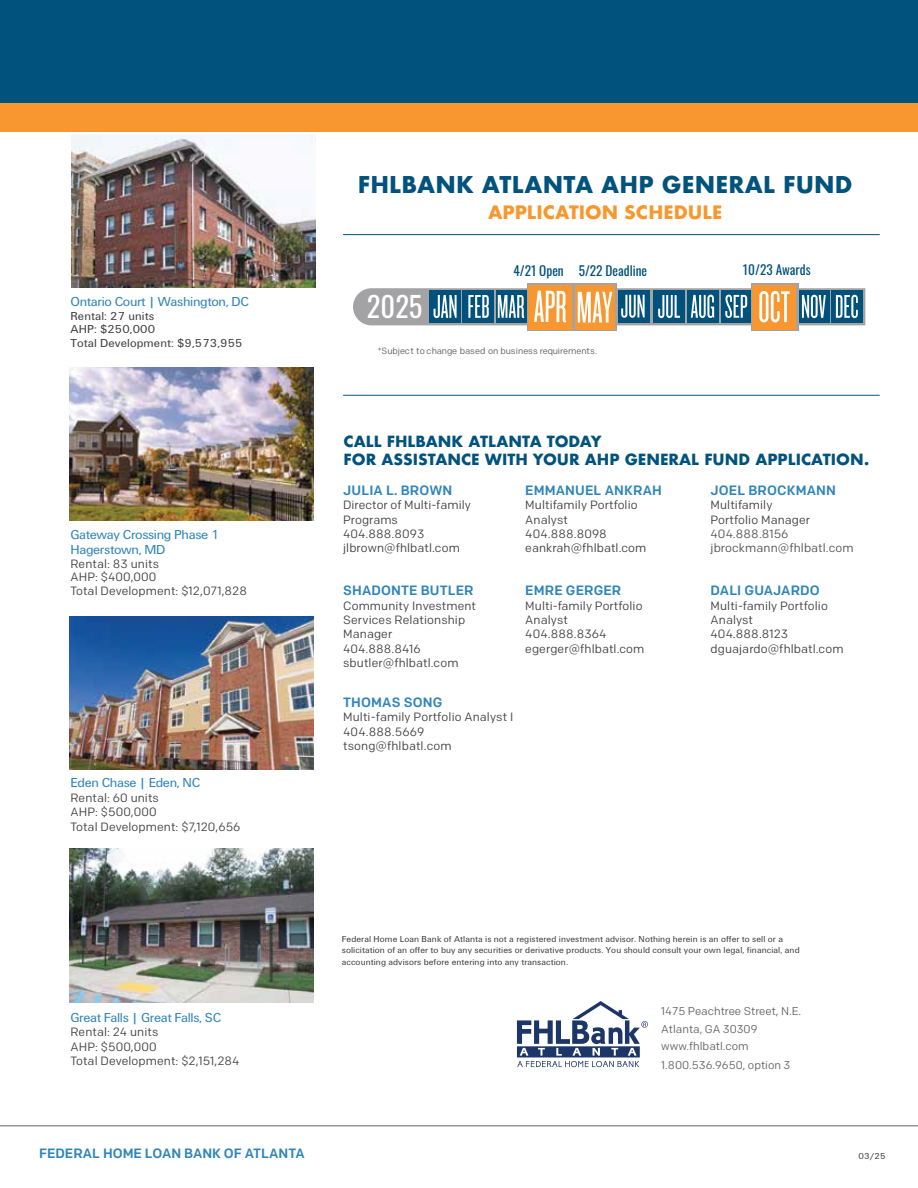
<style>
.page{position:relative;width:918px;height:1188px;background:#fff}
.page>*{position:absolute;margin:0;border:0;box-sizing:border-box;transform-origin:0 0}
.t1{font:28.5px "Oswald";color:#fff}
.t2{font:700 22.5px "Futura";letter-spacing:.01em;color:#01527c}
.t3{font:700 18px "Futura";color:#f8972d}
.t4{font:700 15px/18px "Futura";color:#01527c}
.t5{font:500 13.5px "Colfax";letter-spacing:.01em;color:#3085b9}
.t6{font:13.5px/15px "Unitus TEE";letter-spacing:-.025em;color:#3085b9}
.t7{font:13.2px "Oswald";color:#00527c}
.t8{font:12px/14.4px "Colfax";letter-spacing:.01em;color:#414042}
.t9{font:12px/13.5px "Unitus TEE";letter-spacing:.01em;color:#414042}
.t10{font:12px/14.4px "Colfax";letter-spacing:.01em;color:#515251}
.t11{font:11.25px/17.5px "Colfax";color:#646261}
.t12{font:9px/11.2px "Unitus TEE";letter-spacing:.01em;color:#414042}
.t13{font:9px "Colfax";letter-spacing:-.015em;color:#5b5b5e}
</style>
<div class="page">
<div style="left:0;top:0;width:918px;height:132px;background:#01527c"></div>
<div style="left:0;top:103px;width:918px;height:29px;background:#f8972f"></div>
<hr style="left:343px;top:395px;width:537px;height:1px;background:#02537d">
<hr style="left:343px;top:234px;width:537px;height:1px;background:#02537d">
<svg style="left:517px;top:1001px;width:131px;height:66px"></svg>
<img style="left:71px;top:134px;width:244px;height:154px">
<img style="left:70px;top:367px;width:244px;height:154px">
<img style="left:70px;top:616px;width:244px;height:154px">
<img style="left:70px;top:849px;width:244px;height:153px">
<svg style="left:575px;top:283px;width:42px;height:48px"></svg>
<div style="left:571px;top:285px;width:44px;height:44px;background:#f8972f"></div>
<div style="left:751px;top:283px;width:47px;height:48px;background:linear-gradient(to right,#f8972f,#f8972f)"></div>
<div style="left:753px;top:285px;width:43px;height:44px;background:#f8972f"></div>
<svg style="left:527px;top:283px;width:48px;height:48px"></svg>
<div style="left:529px;top:285px;width:43px;height:44px;background:#f8972f"></div>
<svg style="left:353px;top:288px;width:512px;height:37px"></svg>
<hr style="left:0;top:1125px;width:918px;height:1px;background:#65656a">
<h2 class="t2" style="left:358px;top:169px;width:496px">FHLBANK ATLANTA AHP GENERAL FUND</h2>
<h3 class="t3" style="left:488px;top:200px;width:236px">APPLICATION SCHEDULE</h3>
<p class="t6" style="left:70px;top:294px;width:180px">Ontario Court | Washington, DC</p>
<p class="t9" style="left:70px;top:309px;width:174px">Rental: 27 units<br>AHP: $250,000<br>Total Development: $9,573,955</p>
<p class="t6" style="left:70px;top:528px;width:150px">Gateway Crossing Phase 1<br>Hagerstown, MD</p>
<p class="t8" style="left:70px;top:557px;width:178px;line-height:13.5px">Rental: 83 units<br>AHP: $400,000<br>Total Development: $12,071,828</p>
<p class="t6" style="left:70px;top:776px;width:131px">Eden Chase | Eden, NC</p>
<p class="t8" style="left:70px;top:790px;width:171px">Rental: 60 units<br>AHP: $500,000<br>Total Development: $7,120,656</p>
<p class="t6" style="left:70px;top:1010px;width:152px">Great Falls | Great Falls, SC</p>
<p class="t8" style="left:70px;top:1025px;width:171px">Rental: 24 units<br>AHP: $500,000<br>Total Development: $2,151,284</p>
<h1 class="t1" style="left:367px;top:281px;width:57px">2025</h1>
<p class="t7" style="left:513px;top:259px;width:135px">4/21 Open 5/22 Deadline</p>
<p class="t7" style="left:743px;top:258px;width:69px">10/23 Awards</p>
<p class="t13" style="left:378px;top:345px;width:221px">*Subject to change based on business requirements.</p>
<p class="t4" style="left:344px;top:433px;width:527px">CALL FHLBANK ATLANTA TODAY<br>FOR ASSISTANCE WITH YOUR AHP GENERAL FUND APPLICATION.</p>
<p class="t5" style="left:343px;top:482px;width:111px">JULIA L. BROWN</p>
<p class="t8" style="left:343px;top:498px;width:129px">Director of Multi-family<br>Programs<br>404.888.8093 jlbrown@fhlbatl.com</p>
<p class="t5" style="left:711px;top:482px;width:127px">JOEL BROCKMANN</p>
<p class="t8" style="left:711px;top:498px;width:101px">Multifamily<br>Portfolio Manager</p>
<p class="t10" style="left:711px;top:527px;width:145px">404.888.8156 jbrockmann@fhlbatl.com</p>
<p class="t5" style="left:525px;top:482px;width:138px">EMMANUEL ANKRAH</p>
<p class="t8" style="left:525px;top:498px;width:123px">Multifamily Portfolio<br>Analyst<br>404.888.8098 eankrah@fhlbatl.com</p>
<p class="t5" style="left:343px;top:582px;width:132px">SHADONTE BUTLER</p>
<p class="t8" style="left:343px;top:598px;width:134px">Community Investment</p>
<p class="t8" style="left:343px;top:613px;width:124px">Services Relationship<br>Manager<br>404.888.8416 sbutler@fhlbatl.com</p>
<p class="t5" style="left:343px;top:694px;width:101px">THOMAS SONG</p>
<p class="t8" style="left:343px;top:710px;width:172px">Multi-family Portfolio Analyst I<br>404.888.5669 tsong@fhlbatl.com</p>
<p class="t5" style="left:525px;top:582px;width:98px">EMRE GERGER</p>
<p class="t8" style="left:525px;top:598px;width:121px">Multi-family Portfolio<br>Analyst<br>404.888.8364 egerger@fhlbatl.com</p>
<p class="t5" style="left:711px;top:582px;width:111px">DALI GUAJARDO</p>
<p class="t8" style="left:711px;top:598px;width:134px">Multi-family Portfolio<br>Analyst<br>404.888.8123 dguajardo@fhlbatl.com</p>
<p class="t12" style="left:342px;top:934px;width:459px">Federal Home Loan Bank of Atlanta is not a registered investment advisor. Nothing herein is an offer to sell or a solicitation of an offer to buy any securities or derivative products. You should consult your own legal, financial, and accounting advisors before entering into any transaction.</p>
<p class="t11" style="left:661px;top:1002px;width:141px">1475 Peachtree Street, N.E.<br>Atlanta, GA 30309 www.fhlbatl.com</p>
<p class="t11" style="left:661px;top:1056px;width:131px">1.800.536.9650, option 3</p>
<p class="t5" style="left:39px;top:1145px;width:267px">FEDERAL HOME LOAN BANK OF ATLANTA</p>
<p class="t12" style="left:859px;top:1151px;width:28px">03/25</p>
</div>
